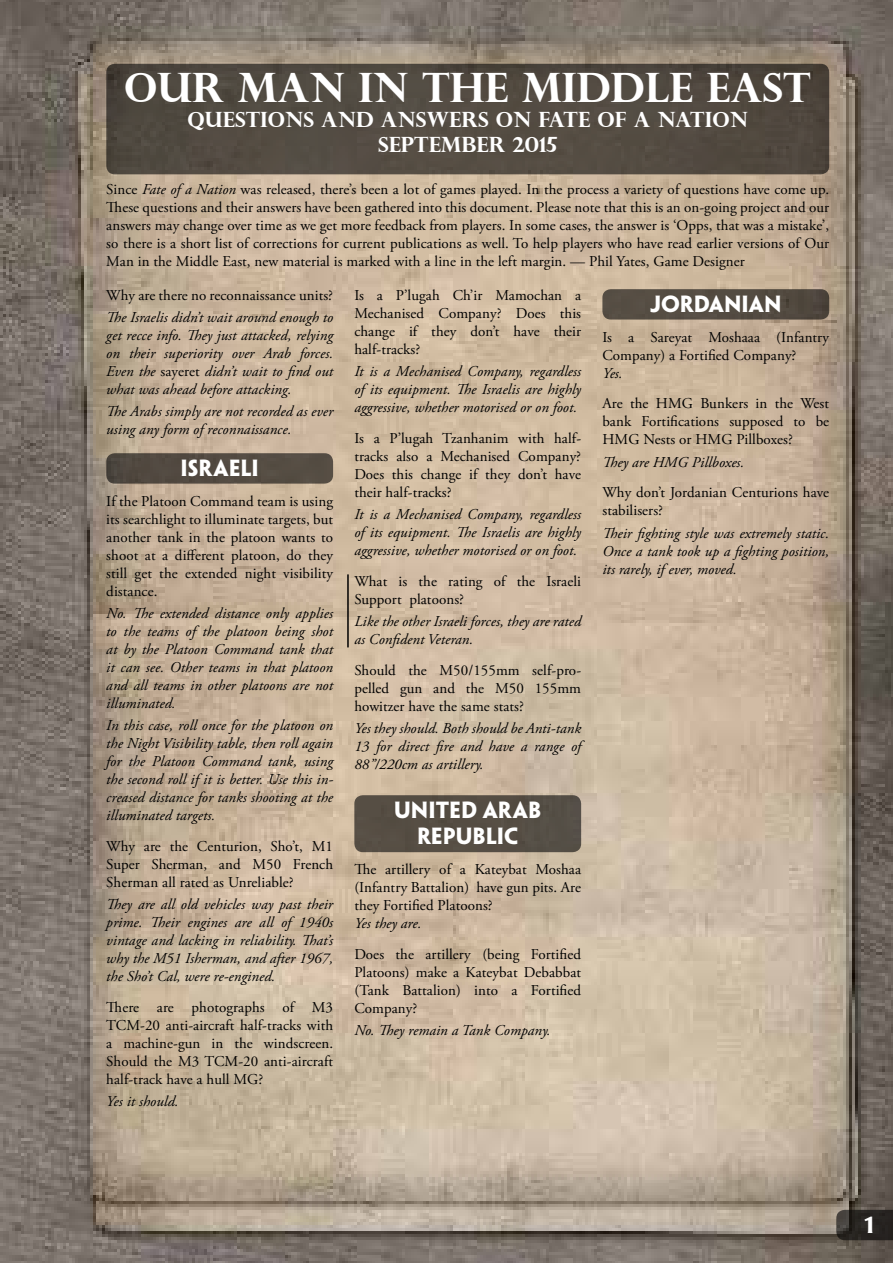
<style>
.page{position:relative;width:893px;height:1263px;background:#fff}
.page>*{position:absolute;margin:0;border:0;box-sizing:border-box;transform-origin:0 0}
.t1{font:700 40.5px "Perpetua Titling";color:#fff}
.t2{font:700 21px/25.2px "Perpetua Titling";color:#fff;text-align:center}
.t3{font:700 21px/25.2px "Penumbra Flare Std";color:#fff;text-align:center}
.t4{font:15px/18px "Adobe Garamond Pro";letter-spacing:.005em;color:#000;text-align:justify}
.t5{font:italic 15px/18px "Adobe Garamond Pro";letter-spacing:.005em;color:#000;text-align:justify}
.s1{font-style:italic}
.s2{font-style:normal}
</style>
<div class="page">
<img style="left:0;top:0;width:893px;height:1263px">
<svg style="left:836px;top:1210px;width:57px;height:30px;background:#2d2a26"></svg>
<div style="left:106px;top:64px;width:723px;height:110px;background:#524b42;border-radius:9px"></div>
<div style="left:106px;top:453px;width:227px;height:31px;background:#534b42;border-radius:9px"></div>
<div style="left:354px;top:795px;width:227px;height:57px;background:#554e44;border-radius:9px"></div>
<div style="left:602px;top:289px;width:227px;height:31px;background:#544c42;border-radius:9px"></div>
<hr style="left:347px;top:574px;width:2px;height:73px;background:#000">
<h1 class="t1" style="left:124px;top:62px;width:688px">OUR MAN IN THE MIDDLE EAST</h1>
<h2 class="t2" style="left:188px;top:106px;width:562px">QUESTIONS AND ANSWERS ON FATE OF A NATION<br>SEPTEMBER 2015</h2>
<p class="t4" style="left:106px;top:180px;width:724px">Since <span class="s1">Fate of a Nation</span> was released, there’s been a lot of games played. In the process a variety of questions have come up.<br>These questions and their answers have been gathered into this document. Please note that this is an on-going project and our answers may change over time as we get more feedback from players. In some cases, the answer is ‘Opps, that was a mistake’, so there is a short list of corrections for current publications as well. To help players who have read earlier versions of Our Man in the Middle East, new material is marked with a line in the left margin. — Phil Yates, Game Designer</p>
<p class="t4" style="left:106px;top:287px;width:228px">Why are there no reconnaissance units?</p>
<p class="t5" style="left:106px;top:309px;width:228px">The Israelis didn’t wait around enough to get recce info. They just attacked, relying on their superiority over Arab forces.<br>Even the <span class="s2">sayeret</span> didn’t wait to find out what was ahead before attacking.</p>
<p class="t5" style="left:106px;top:403px;width:228px">The Arabs simply are not recorded as ever using any form of reconnaissance.</p>
<h2 class="t3" style="left:180px;top:456px;width:80px">ISRAELI</h2>
<p class="t4" style="left:106px;top:492px;width:228px">If the Platoon Command team is using its searchlight to illuminate targets, but another tank in the platoon wants to shoot at a different platoon, do they still get the extended night visibility distance.</p>
<p class="t5" style="left:106px;top:605px;width:228px">No. The extended distance only applies to the teams of the platoon being shot at by the Platoon Command tank that it can see. Other teams in that platoon and all teams in other platoons are not illuminated.</p>
<p class="t5" style="left:106px;top:717px;width:228px">In this case, roll once for the platoon on the Night Visibility table, then roll again for the Platoon Command tank, using the second roll if it is better. Use this in&shy;creased distance for tanks shooting at the illuminated targets.</p>
<p class="t4" style="left:106px;top:838px;width:228px">Why are the Centurion, Sho’t, M1<br>Super Sherman, and M50 French Sherman all rated as Unreliable?</p>
<p class="t5" style="left:106px;top:896px;width:228px">They are all old vehicles way past their prime. Their engines are all of 1940s vintage and lacking in reliability. That’s why the M51 Isherman, and after 1967, the Sho’t Cal, were re-engined.</p>
<p class="t4" style="left:106px;top:999px;width:228px">There are photographs of M3<br>TCM-20 anti-aircraft half-tracks with a machine-gun in the windscreen.<br>Should the M3 TCM-20 anti-aircraft half-track have a hull MG?</p>
<p class="t5" style="left:106px;top:1093px;width:74px">Yes it should.</p>
<p class="t4" style="left:354px;top:287px;width:228px">Is a P’lugah Ch’ir Mamochan a Mechanised Company? Does this change if they don’t have their half-tracks?</p>
<p class="t5" style="left:354px;top:363px;width:228px">It is a Mechanised Company, regardless of its equipment. The Israelis are highly aggressive, whether motorised or on foot.</p>
<p class="t4" style="left:354px;top:430px;width:228px">Is a P’lugah Tzanhanim with half&shy;tracks also a Mechanised Company?<br>Does this change if they don’t have their half-tracks?</p>
<p class="t5" style="left:354px;top:506px;width:228px">It is a Mechanised Company, regardless of its equipment. The Israelis are highly aggressive, whether motorised or on foot.</p>
<p class="t4" style="left:354px;top:573px;width:228px">What is the rating of the Israeli<br>Support platoons?</p>
<p class="t5" style="left:354px;top:613px;width:228px">Like the other Israeli forces, they are rated as Confident Veteran.</p>
<p class="t4" style="left:354px;top:662px;width:228px">Should the M50/155mm self-pro&shy;pelled gun and the M50 155mm howitzer have the same stats?</p>
<p class="t5" style="left:354px;top:720px;width:228px">Yes they should. Both should be Anti-tank 13 for direct fire and have a range of 88”/220cm as artillery.</p>
<h2 class="t3" style="left:394px;top:798px;width:148px">UNITED ARAB<br>REPUBLIC</h2>
<p class="t4" style="left:354px;top:861px;width:228px">The artillery of a Kateybat Moshaa (Infantry Battalion) have gun pits. Are they Fortified Platoons?</p>
<p class="t5" style="left:354px;top:915px;width:69px">Yes they are.</p>
<p class="t4" style="left:354px;top:946px;width:228px">Does the artillery (being Fortified Platoons) make a Kateybat Debabbat (Tank Battalion) into a Fortified Company?</p>
<p class="t5" style="left:354px;top:1022px;width:198px">No. They remain a Tank Company.</p>
<h2 class="t3" style="left:650px;top:292px;width:133px">JORDANIAN</h2>
<p class="t4" style="left:602px;top:328px;width:228px">Is a Sareyat Moshaaa (Infantry<br>Company) a Fortified Company?</p>
<p class="t5" style="left:602px;top:364px;width:22px">Yes.</p>
<p class="t4" style="left:602px;top:395px;width:228px">Are the HMG Bunkers in the West bank Fortifications supposed to be HMG Nests or HMG Pillboxes?</p>
<p class="t5" style="left:602px;top:453px;width:143px">They are HMG Pillboxes.</p>
<p class="t4" style="left:602px;top:484px;width:228px">Why don’t Jordanian Centurions have stabilisers?</p>
<p class="t5" style="left:602px;top:524px;width:228px">Their fighting style was extremely static.<br>Once a tank took up a fighting position, its rarely, if ever, moved.</p>
<h2 class="t3" style="left:865px;top:1212px;width:11px">1</h2>
</div>
